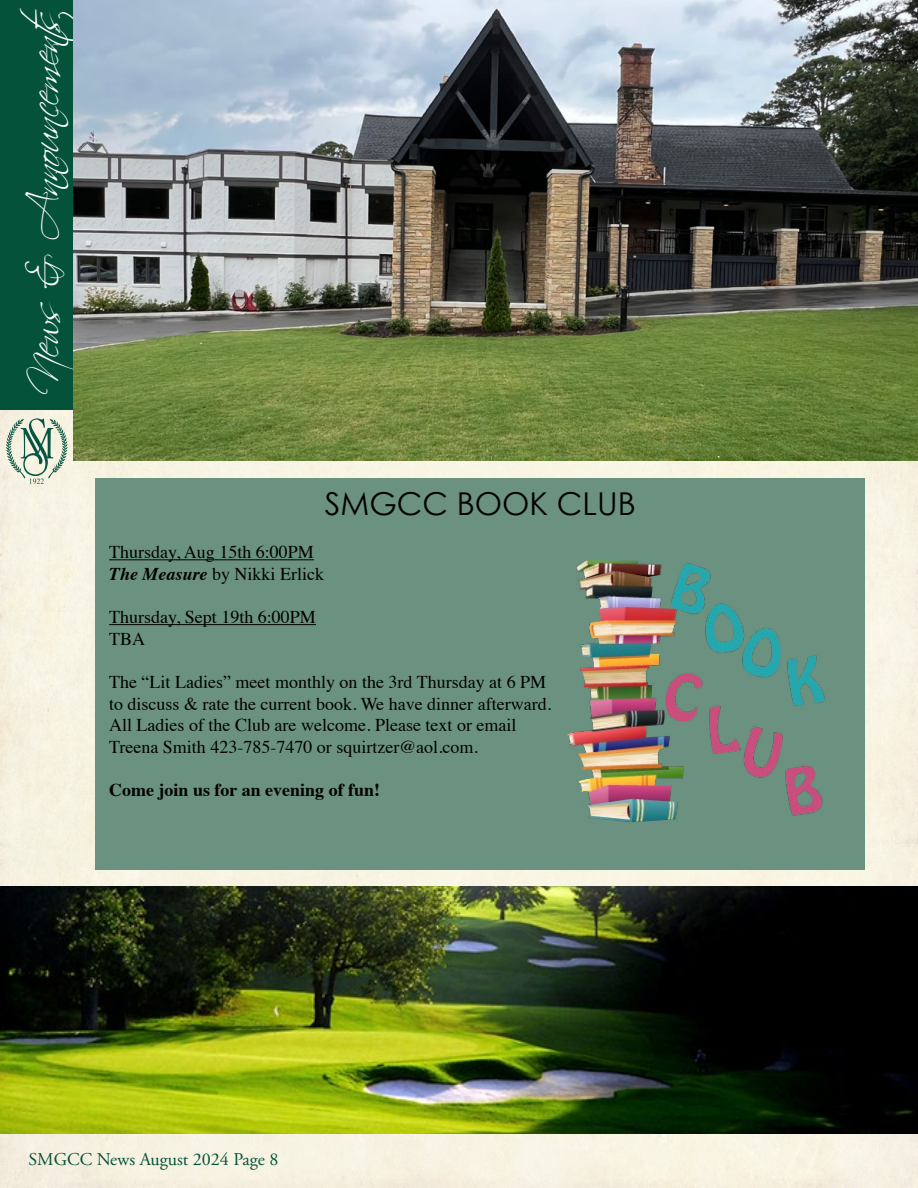
<style>
.page{position:relative;width:918px;height:1188px;background:#fff}
.page>*{position:absolute;margin:0;border:0;box-sizing:border-box;transform-origin:0 0}
.t1{font:43.5px "Scriptina";color:#fff}
.t2{font:31.5px "Century Gothic";color:#000}
.t3{font:18px/21.6px "Times";color:#000}
.t4{font:700 18px "Times";color:#000}
.t5{font:18px "Adobe Garamond Pro";color:#04523a}
.s1{font-weight:700;font-style:italic}
</style>
<div class="page">
<div style="left:0;top:410px;width:918px;height:778px;background:#f7f3e2"></div>
<div style="left:0;top:0;width:74px;height:410px;background:#04523a"></div>
<svg style="left:6px;top:418px;width:62px;height:66px;background:#bfcdbc"></svg>
<div style="left:96px;top:478px;width:769px;height:392px;background:#6b9280"></div>
<hr style="left:109px;top:559px;width:205px;height:1px;background:#000">
<hr style="left:109px;top:624px;width:207px;height:1px;background:#000">
<img style="left:0;top:887px;width:918px;height:247px">
<img style="left:74px;top:0;width:844px;height:460px">
<img style="left:567px;top:560px;width:259px;height:263px">
<h1 class="t1" style="left:18px;top:395px;width:388px;rotate:-90deg">News &amp; Announcements</h1>
<h2 class="t2" style="left:325px;top:485px;width:313px">SMGCC BOOK CLUB</h2>
<p class="t3" style="left:109px;top:540px;width:216px">Thursday, Aug 15th 6:00PM<br><span class="s1">The Measure</span> by Nikki Erlick</p>
<p class="t3" style="left:109px;top:605px;width:208px">Thursday, Sept 19th 6:00PM<br>TBA</p>
<p class="t3" style="left:109px;top:670px;width:444px">The “Lit Ladies” meet monthly on the 3rd Thursday at 6 PM to discuss &amp; rate the current book. We have dinner afterward.<br>All Ladies of the Club are welcome. Please text or email Treena Smith 423-785-7470 or squirtzer@aol.com.</p>
<p class="t4" style="left:109px;top:773px;width:273px">Come join us for an evening of fun!</p>
<p class="t5" style="left:28px;top:1149px;width:251px">SMGCC News August 2024 Page 8</p>
</div>
